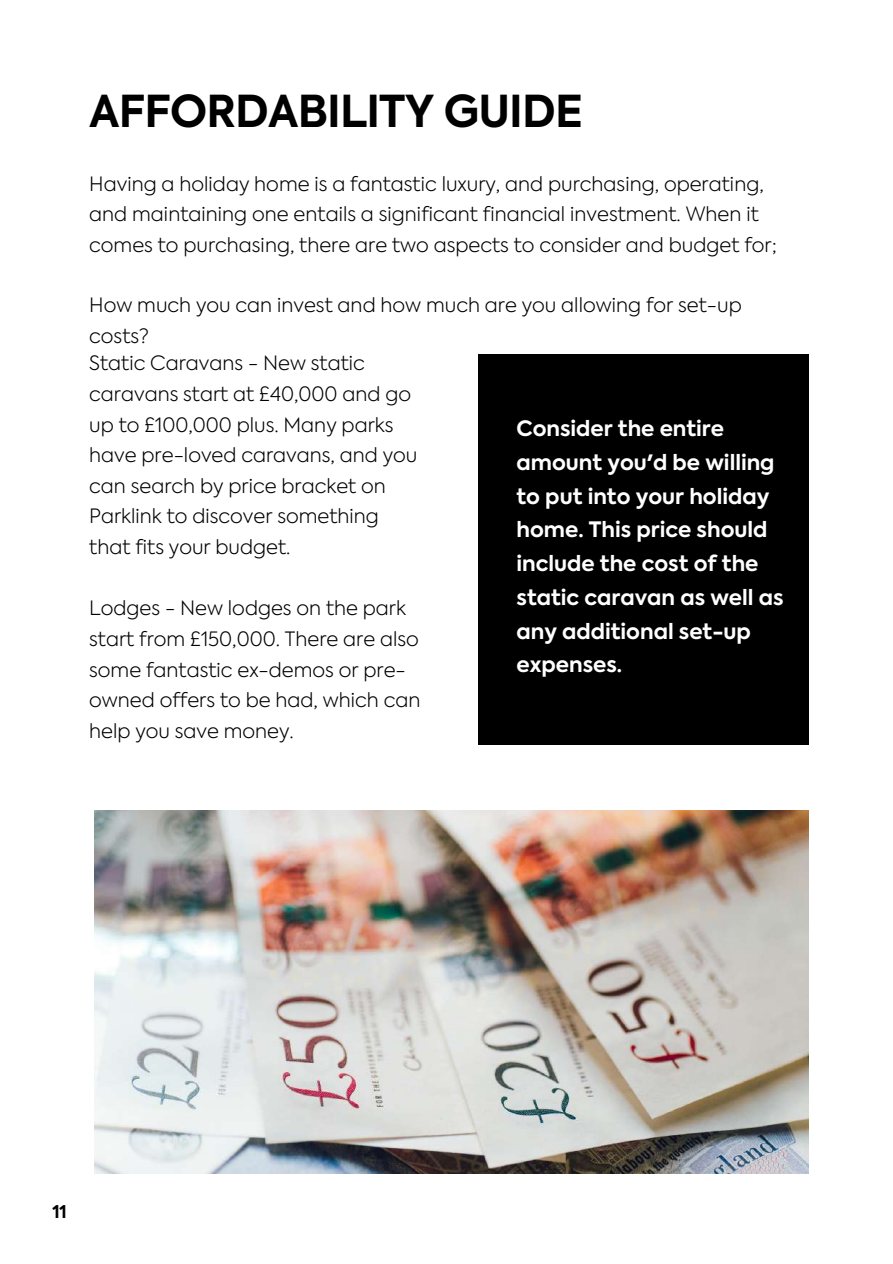
<style>
.page{position:relative;width:893px;height:1264px;background:#fff}
.page>*{position:absolute;margin:0;border:0;box-sizing:border-box;transform-origin:0 0}
.t1{font:700 43.65px "Axiforma";letter-spacing:-.02em;color:#000}
.t2{font:700 21.15px/33.8px "Axiforma";color:#fff}
.t3{font:300 19.65px/30.6px "Axiforma";color:#000}
.t4{font:700 17.55px "Axiforma";color:#000001}
</style>
<div class="page">
<img style="left:95px;top:810px;width:713px;height:363px">
<div style="left:478px;top:354px;width:330px;height:391px;background:#000"></div>
<h1 class="t1" style="left:89px;top:93px;width:495px">AFFORDABILITY GUIDE</h1>
<p class="t3" style="left:89px;top:170px;width:689px">Having a holiday home is a fantastic luxury, and purchasing, operating, and maintaining one entails a significant financial investment. When it comes to purchasing, there are two aspects to consider and budget for;</p>
<p class="t3" style="left:89px;top:292px;width:654px">How much you can invest and how much are you allowing for set-up costs?</p>
<p class="t3" style="left:89px;top:350px;width:329px">Static Caravans - New static caravans start at £40,000 and go up to £100,000 plus. Many parks have pre-loved caravans, and you can search by price bracket on<br>Parklink to discover something that fits your budget.</p>
<p class="t2" style="left:516px;top:413px;width:268px">Consider the entire amount you'd be willing to put into your holiday home. This price should include the cost of the static caravan as well as any additional set-up expenses.</p>
<p class="t3" style="left:89px;top:594px;width:332px">Lodges - New lodges on the park start from £150,000. There are also some fantastic ex-demos or pre&shy;owned offers to be had, which can help you save money.</p>
<p class="t4" style="left:53px;top:1204px;width:16px">11</p>
</div>
